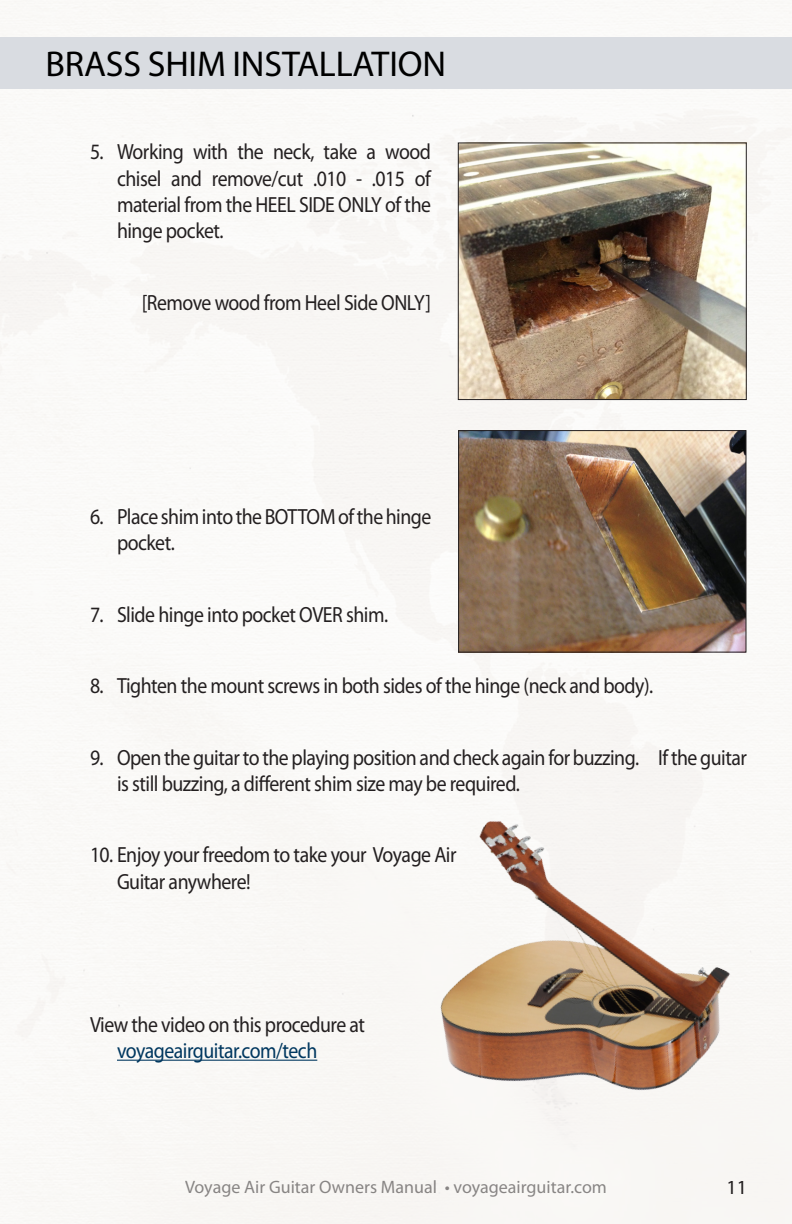
<style>
.page{position:relative;width:792px;height:1224px;background:#fff}
.page>*{position:absolute;margin:0;border:0;box-sizing:border-box;transform-origin:0 0}
.t1{font:36px "Myriad Pro";letter-spacing:-.005em;color:#000}
.t2{font:22px/26.4px "Myriad Pro";letter-spacing:-.025em;color:#231f20;scale:.9 1}
.t3{font:22px "Myriad Pro";letter-spacing:-.025em;color:#00375f;scale:.9 1}
.t4{font:20px "Myriad Pro";color:#231f20}
.t5{font:18px "Myriad Pro";color:#231f20}
</style>
<div class="page">
<img style="left:0;top:0;width:792px;height:1224px">
<div style="left:0;top:37px;width:792px;height:51px;background:#d9dce1"></div>
<hr style="left:117px;top:1060px;width:200px;height:1px;background:#00375f">
<img style="left:460px;top:145px;width:285px;height:253px">
<div style="left:458px;top:143px;width:289px;height:257px;border:1px solid #231f20"></div>
<img style="left:460px;top:432px;width:284px;height:218px">
<div style="left:458px;top:430px;width:288px;height:222px;border:1px solid #231f20"></div>
<img style="left:349px;top:785px;width:443px;height:403px">
<h1 class="t1" style="left:45px;top:42px;width:402px">Brass Sh im Installation</h1>
<p class="t2" style="left:117px;top:138px;width:351px;text-align:justify;text-indent:-27px">5. Working with the neck, take a wood chisel and remove/cut .010 - .015 of material from the HEEL SI DE ONLY of the hinge pocket.</p>
<p class="t2" style="left:142px;top:289px;width:323px">[Remove wood from Heel Side ONLY]</p>
<p class="t2" style="left:117px;top:503px;width:351px;text-indent:-27px">6. Place shim into the BOTTOM of the hinge pocket.</p>
<p class="t2" style="left:90px;top:601px;width:333px">7. Slide hinge into pocket OVER shim.</p>
<p class="t2" style="left:90px;top:672px;width:627px">8. Tighten the mount screws in both sides of the hinge (neck and body).</p>
<p class="t2" style="left:117px;top:744px;width:701px;text-indent:-27px">9. Open the guitar to the playing position and check again for buzzing. If the guitar is still buzzing, a different shim size may be required.</p>
<p class="t2" style="left:117px;top:841px;width:379px;text-indent:-27px">10. Enjoy your freedom to take your Voyage Air<br>Guitar anywhere!</p>
<p class="t2" style="left:90px;top:1011px;width:307px">View the video on this procedure at</p>
<p class="t3" style="left:117px;top:1037px;width:224px">voyageairguitar.com/tech</p>
<p class="t5" style="left:185px;top:1175px;width:423px">Voyage Air Guitar Owners Manual • voyageairguitar.com</p>
<p class="t4" style="left:726px;top:1175px;width:22px">11</p>
</div>
